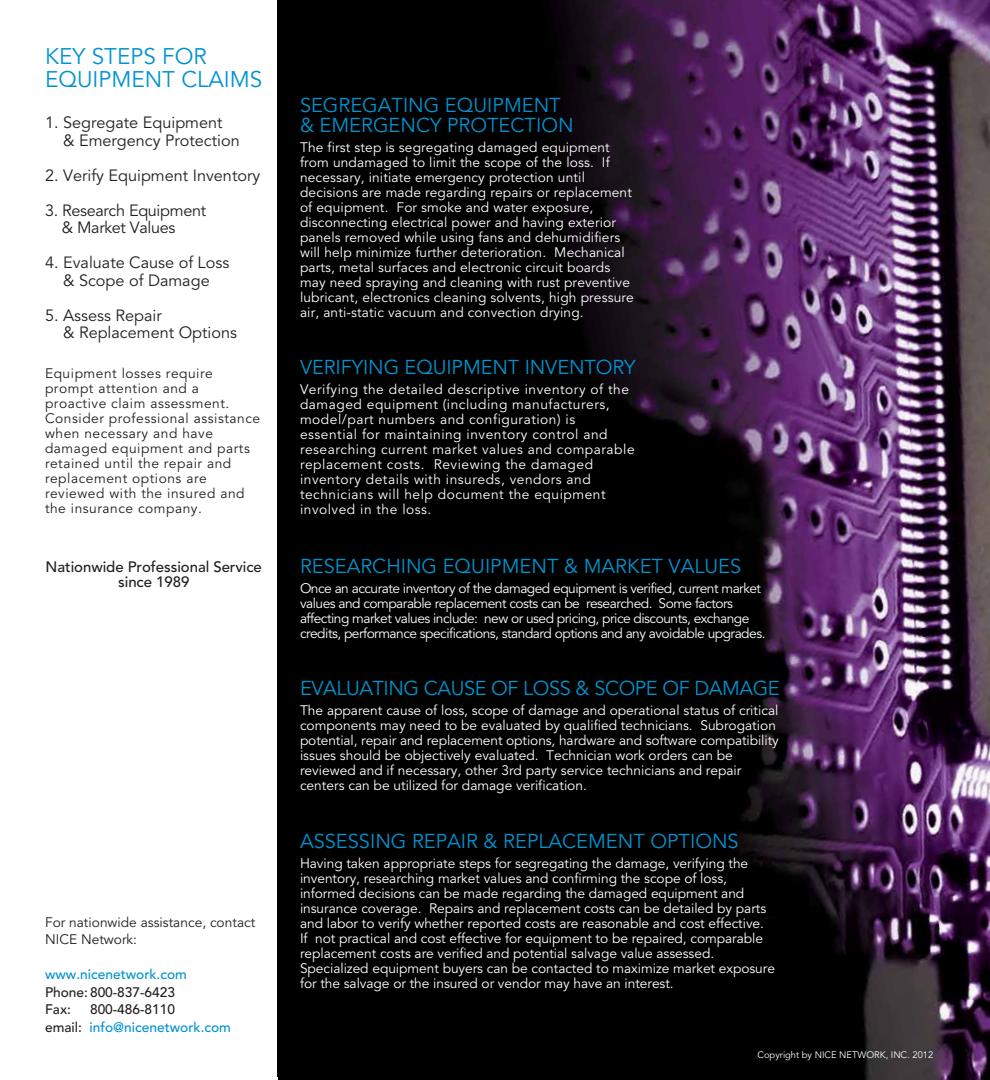
<style>
.page{position:relative;width:990px;height:1080px;background:#fff}
.page>*{position:absolute;margin:0;border:0;box-sizing:border-box;transform-origin:0 0}
.t1{font:22.5px/22.5px "Avenir";color:#0093d0}
.t2{font:20px/20px "Avenir";color:#0093d0}
.t3{font:20px "Avenir";letter-spacing:-.02em;color:#0093d0}
.t4{font:16.25px/17.5px "Avenir";color:#231f20}
.t5{font:16.25px/17.5px "Avenir";letter-spacing:-.02em;color:#231f20}
.t6{font:500 15px/15px "Avenir";letter-spacing:-.005em;color:#231f20;text-align:center}
.t7{font:13.75px/15px "Avenir";color:#fff}
.t8{font:13.75px/15px "Avenir";letter-spacing:.04em;color:#fff}
.t9{font:13.75px/15px "Avenir";letter-spacing:-.035em;color:#fff}
.t10{font:13.75px/15px "Avenir";letter-spacing:.04em;color:#231f20}
.t11{font:500 13.75px/17.5px "Avenir";color:#0093d0}
.t12{font:13.75px/17.5px "Avenir";color:#231f20}
.t13{font:500 13.75px/17.5px "Avenir";color:#231f20}
.t14{font:9.38px "Avenir";color:#fff}
.s1{color:#231f20}
</style>
<div class="page">
<img style="left:277px;top:0;width:713px;height:1080px">
<h1 class="t1" style="left:45px;top:46px;width:219px">KEY STEPS FOR<br>EQUIPMENT CLAIMS</h1>
<p class="t4" style="left:63px;top:114px;width:178px;text-indent:-18px">1. Segregate Equipment<br>&amp; Emergency Protection</p>
<p class="t4" style="left:45px;top:167px;width:217px">2. Verify Equipment Inventory</p>
<p class="t5" style="left:62px;top:202px;width:146px;text-indent:-17px">3. Research Equipment &amp; Market Values</p>
<p class="t4" style="left:45px;top:254px;width:186px;text-align:center">4. Evaluate Cause of Loss &amp; Scope of Damage</p>
<p class="t4" style="left:63px;top:307px;width:175px;text-indent:-18px">5. Assess Repair<br>&amp; Replacement Options</p>
<p class="t10" style="left:45px;top:366px;width:217px">Equipment losses require prompt attention and a proactive claim assessment.<br>Consider professional assistance when necessary and have damaged equipment and parts retained until the repair and replacement options are reviewed with the insured and the insurance company.</p>
<p class="t6" style="left:46px;top:560px;width:218px">Nationwide Professional Service since 1989</p>
<p class="t12" style="left:45px;top:914px;width:212px">For nationwide assistance, contact<br>NICE Network:</p>
<p class="t11" style="left:45px;top:966px;width:143px">www.nicenetwork.com</p>
<p class="t13" style="left:45px;top:983px;width:132px">Phone: 800-837-6423<br>Fax:</p>
<p class="t11" style="left:45px;top:1001px;width:188px;text-indent:45px"><span class="s1">800-486-8110<br>email:</span> info@nicenetwork.com</p>
<h2 class="t2" style="left:300px;top:96px;width:275px">SEGREGATING EQUIPMENT &amp; EMERGENCY PROTECTION</h2>
<p class="t7" style="left:300px;top:140px;width:335px">The first step is segregating damaged equipment from undamaged to limit the scope of the loss. If necessary, initiate emergency protection until decisions are made regarding repairs or replacement of equipment. For smoke and water exposure, disconnecting electrical power and having exterior panels removed while using fans and dehumidifiers will help minimize further deterioration. Mechanical parts, metal surfaces and electronic circuit boards may need spraying and cleaning with rust preventive lubricant, electronics cleaning solvents, high pressure air, anti-static vacuum and convection drying.</p>
<h2 class="t2" style="left:300px;top:358px;width:337px">VERIFYING EQUIPMENT INVENTORY</h2>
<p class="t8" style="left:300px;top:383px;width:336px">Verifying the detailed descriptive inventory of the damaged equipment (including manufacturers, model/part numbers and configuration) is essential for maintaining inventory control and researching current market values and comparable replacement costs. Reviewing the damaged inventory details with insureds, vendors and technicians will help document the equipment involved in the loss.</p>
<h2 class="t2" style="left:300px;top:556px;width:443px">RESEARCHING EQUIPMENT &amp; MARKET VALUES</h2>
<p class="t9" style="left:300px;top:581px;width:467px">Once an accurate inventory of the damaged equipment is verified, current market values and comparable replacement costs can be researched. Some factors affecting market values include: new or used pricing, price discounts, exchange credits, performance specifications, standard options and any avoidable upgrades.</p>
<h2 class="t3" style="left:300px;top:677px;width:481px">EVALUATING CAUSE OF LOSS &amp; SCOPE OF DAMAGE</h2>
<p class="t7" style="left:300px;top:703px;width:480px">The apparent cause of loss, scope of damage and operational status of critical components may need to be evaluated by qualified technicians. Subrogation potential, repair and replacement options, hardware and software compatibility issues should be objectively evaluated. Technician work orders can be reviewed and if necessary, other 3rd party service technicians and repair centers can be utilized for damage verification.</p>
<h2 class="t2" style="left:300px;top:831px;width:440px">ASSESSING REPAIR &amp; REPLACEMENT OPTIONS</h2>
<p class="t7" style="left:300px;top:856px;width:477px">Having taken appropriate steps for segregating the damage, verifying the inventory, researching market values and confirming the scope of loss, informed decisions can be made regarding the damaged equipment and insurance coverage. Repairs and replacement costs can be detailed by parts and labor to verify whether reported costs are reasonable and cost effective.<br>If not practical and cost effective for equipment to be repaired, comparable replacement costs are verified and potential salvage value assessed.<br>Specialized equipment buyers can be contacted to maximize market exposure for the salvage or the insured or vendor may have an interest.</p>
<p class="t14" style="left:757px;top:1050px;width:177px">Copyright by NICE NETWORK, INC. 2012</p>
</div>
